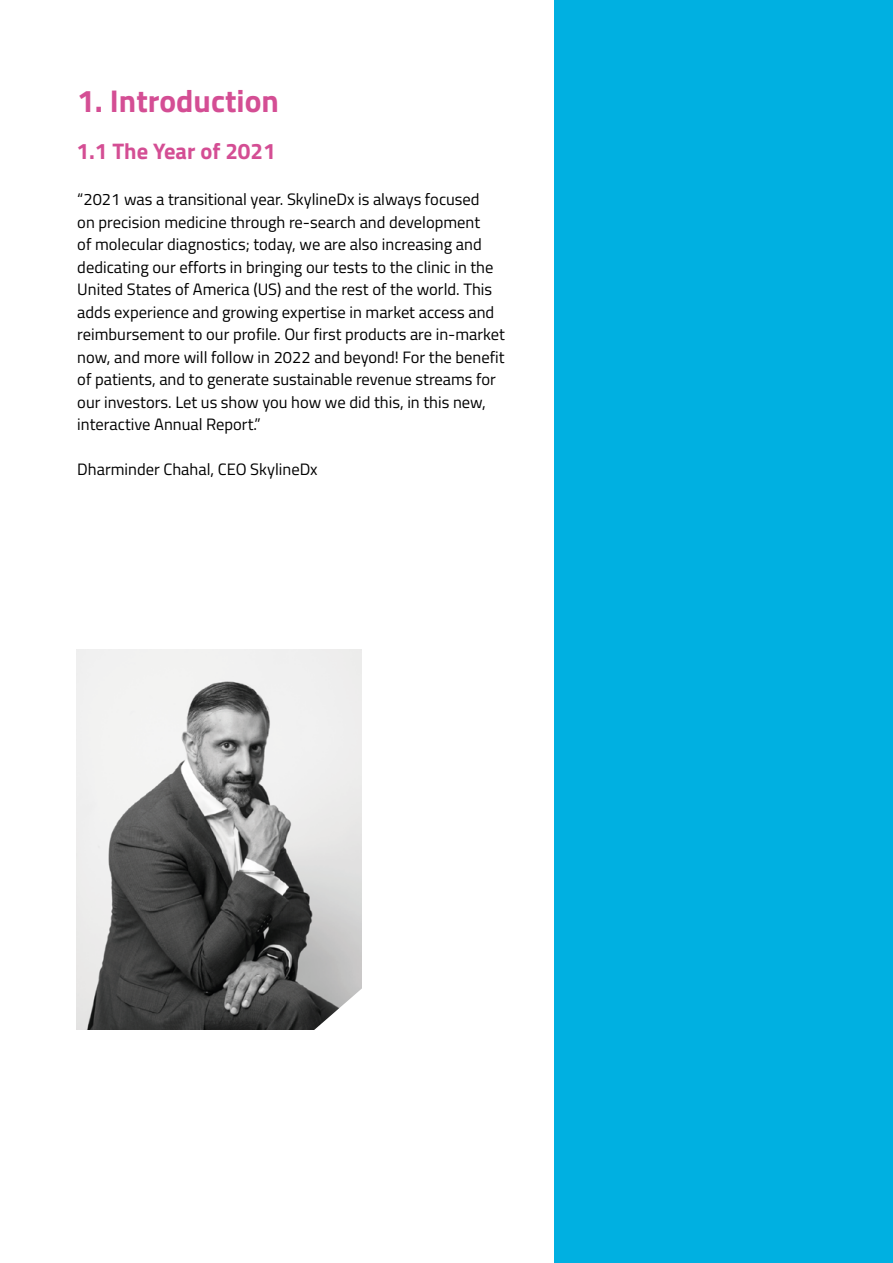
<style>
.page{position:relative;width:893px;height:1263px;background:#fff}
.page>*{position:absolute;margin:0;border:0;box-sizing:border-box;transform-origin:0 0}
.t1{font:700 31.5px "Titillium Web";color:#d44e94}
.t2{font:700 22.5px "Titillium Web";color:#d44e94}
.t3{font:16.5px/22.5px "Titillium Web";color:#000}
</style>
<div class="page">
<div style="left:555px;top:0;width:338px;height:1263px;background:#00b0e1"></div>
<img style="left:77px;top:650px;width:284px;height:379px">
<svg style="left:262px;top:948px;width:100px;height:82px;background:#868686"></svg>
<h1 class="t1" style="left:77px;top:77px;width:203px">1. Introduction</h1>
<h2 class="t2" style="left:77px;top:134px;width:201px">1.1 The Year of 2021</h2>
<p class="t3" style="left:77px;top:187px;width:429px">“2021 was a transitional year. SkylineDx is always focused<br>on precision medicine through re-search and development<br>of molecular diagnostics; today, we are also increasing and dedicating our efforts in bringing our tests to the clinic in the United States of America (US) and the rest of the world. This adds experience and growing expertise in market access and reimbursement to our profile. Our first products are in-market now, and more will follow in 2022 and beyond! For the benefit of patients, and to generate sustainable revenue streams for our investors. Let us show you how we did this, in this new, interactive Annual Report.”</p>
<p class="t3" style="left:77px;top:457px;width:242px">Dharminder Chahal, CEO SkylineDx</p>
</div>
